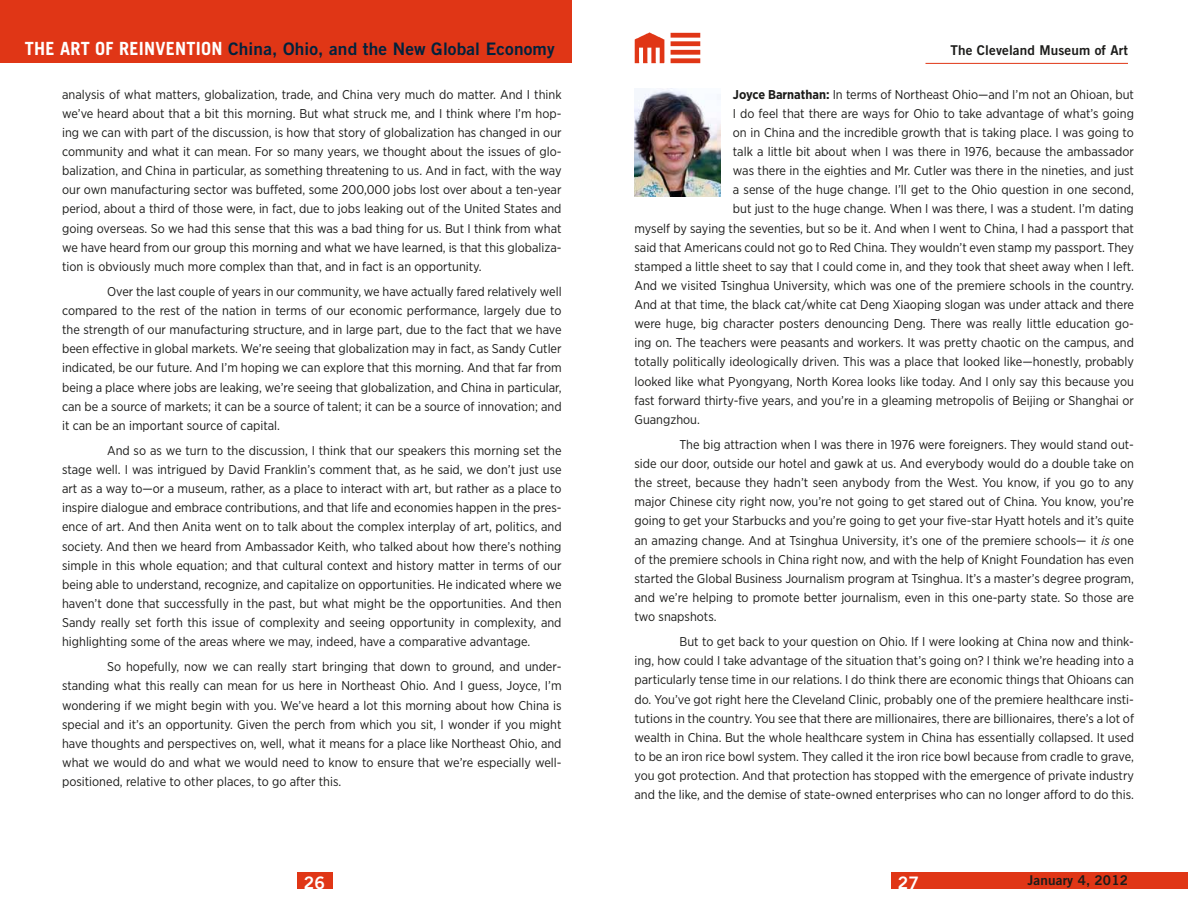
<style>
.page{position:relative;width:1188px;height:918px;background:#fff}
.page>*{position:absolute;margin:0;border:0;box-sizing:border-box;transform-origin:0 0}
.t1{font:17.25px "Trade Gothic Bold Two";letter-spacing:.01em;color:#00223d}
.t2{font:17.25px "Trade Gothic Bold Two";color:#fff}
.t3{font:13.5px "Trade Gothic Bold Two";letter-spacing:.01em;color:#1c1c1a}
.t4{font:12.75px/19.2px "Gotham Narrow";color:#1c1c1a;text-align:justify}
.s1{font-family:"Trade Gothic";font-weight:700;font-size:18.15px;color:#fff}
.s2{font-weight:700}
.s3{font-style:italic}
</style>
<div class="page">
<div style="left:297px;top:872px;width:35px;height:17px;background:#e03616"></div>
<div style="left:891px;top:872px;width:297px;height:17px;background:#e03616"></div>
<img style="left:634px;top:32px;width:67px;height:32px">
<div style="left:0;top:0;width:572px;height:63px;background:#e03616"></div>
<hr style="left:926px;top:63px;width:202px;height:1px;background:#e03616">
<img style="left:634px;top:88px;width:87px;height:108px">
<h1 class="t1" style="left:25px;top:38px;width:532px"><span class="s1">THE ART OF REINVENTION</span> China, Ohio, and the New Global Economy</h1>
<p class="t3" style="left:951px;top:42px;width:179px">The Cleveland Museum of Art</p>
<p class="t4" style="left:62px;top:85px;width:501px">analysis of what matters, globalization, trade, and China very much do matter. And I think we’ve heard about that a bit this morning. But what struck me, and I think where I’m hop&shy;ing we can with part of the discussion, is how that story of globalization has changed in our community and what it can mean. For so many years, we thought about the issues of glo&shy;balization, and China in particular, as something threatening to us. And in fact, with the way our own manufacturing sector was buffeted, some 200,000 jobs lost over about a ten-year period, about a third of those were, in fact, due to jobs leaking out of the United States and going overseas. So we had this sense that this was a bad thing for us. But I think from what we have heard from our group this morning and what we have learned, is that this globaliza&shy;tion is obviously much more complex than that, and in fact is an opportunity.</p>
<p class="t4" style="left:62px;top:282px;width:501px;text-indent:45px">Over the last couple of years in our community, we have actually fared relatively well compared to the rest of the nation in terms of our economic performance, largely due to the strength of our manufacturing structure, and in large part, due to the fact that we have been effective in global markets. We’re seeing that globalization may in fact, as Sandy Cutler indicated, be our future. And I’m hoping we can explore that this morning. And that far from being a place where jobs are leaking, we’re seeing that globalization, and China in particular, can be a source of markets; it can be a source of talent; it can be a source of innovation; and it can be an important source of capital.</p>
<p class="t4" style="left:62px;top:441px;width:501px;text-indent:45px">And so as we turn to the discussion, I think that our speakers this morning set the stage well. I was intrigued by David Franklin’s comment that, as he said, we don’t just use art as a way to—or a museum, rather, as a place to interact with art, but rather as a place to inspire dialogue and embrace contributions, and that life and economies happen in the pres&shy;ence of art. And then Anita went on to talk about the complex interplay of art, politics, and society. And then we heard from Ambassador Keith, who talked about how there’s nothing simple in this whole equation; and that cultural context and history matter in terms of our being able to understand, recognize, and capitalize on opportunities. He indicated where we haven’t done that successfully in the past, but what might be the opportunities. And then Sandy really set forth this issue of complexity and seeing opportunity in complexity, and highlighting some of the areas where we may, indeed, have a comparative advantage.</p>
<p class="t4" style="left:62px;top:657px;width:501px;text-indent:45px">So hopefully, now we can really start bringing that down to ground, and under&shy;standing what this really can mean for us here in Northeast Ohio. And I guess, Joyce, I’m wondering if we might begin with you. We’ve heard a lot this morning about how China is special and it’s an opportunity. Given the perch from which you sit, I wonder if you might have thoughts and perspectives on, well, what it means for a place like Northeast Ohio, and what we would do and what we would need to know to ensure that we’re especially well&shy;positioned, relative to other places, to go after this.</p>
<p class="t4" style="left:733px;top:85px;width:403px"><span class="s2">Joyce Barnathan:</span> In terms of Northeast Ohio—and I’m not an Ohioan, but</p>
<p class="t4" style="left:733px;top:104px;width:403px">I do feel that there are ways for Ohio to take advantage of what’s going</p>
<p class="t4" style="left:733px;top:123px;width:403px">on in China and the incredible growth that is taking place. I was going to</p>
<p class="t4" style="left:733px;top:142px;width:403px">talk a little bit about when I was there in 1976, because the ambassador</p>
<p class="t4" style="left:733px;top:161px;width:403px">was there in the eighties and Mr. Cutler was there in the nineties, and just</p>
<p class="t4" style="left:733px;top:180px;width:403px">a sense of the huge change. I’ll get to the Ohio question in one second,</p>
<p class="t4" style="left:733px;top:199px;width:403px">but just to the huge change. When I was there, I was a student. I’m dating</p>
<p class="t4" style="left:634px;top:218px;width:501px">myself by saying the seventies, but so be it. And when I went to China, I had a passport that</p>
<p class="t4" style="left:634px;top:238px;width:501px">said that Americans could not go to Red China. They wouldn’t even stamp my passport. They</p>
<p class="t4" style="left:634px;top:257px;width:501px">stamped a little sheet to say that I could come in, and they took that sheet away when I left.</p>
<p class="t4" style="left:634px;top:276px;width:501px">And we visited Tsinghua University, which was one of the premiere schools in the country.</p>
<p class="t4" style="left:634px;top:295px;width:501px">And at that time, the black cat/white cat Deng Xiaoping slogan was under attack and there</p>
<p class="t4" style="left:634px;top:314px;width:501px">were huge, big character posters denouncing Deng. There was really little education go-</p>
<p class="t4" style="left:634px;top:333px;width:501px">ing on. The teachers were peasants and workers. It was pretty chaotic on the campus, and</p>
<p class="t4" style="left:634px;top:352px;width:501px">totally politically ideologically driven. This was a place that looked like—honestly, probably</p>
<p class="t4" style="left:634px;top:371px;width:501px">looked like what Pyongyang, North Korea looks like today. And I only say this because you</p>
<p class="t4" style="left:634px;top:391px;width:501px">fast forward thirty-five years, and you’re in a gleaming metropolis of Beijing or Shanghai or</p>
<p class="t4" style="left:634px;top:410px;width:67px">Guangzhou.</p>
<p class="t4" style="left:634px;top:435px;width:501px;text-indent:45px">The big attraction when I was there in 1976 were foreigners. They would stand out&shy;side our door, outside our hotel and gawk at us. And everybody would do a double take on the street, because they hadn’t seen anybody from the West. You know, if you go to any major Chinese city right now, you’re not going to get stared out of China. You know, you’re going to get your Starbucks and you’re going to get your five-star Hyatt hotels and it’s quite an amazing change. And at Tsinghua University, it’s one of the premiere schools— it <span class="s3">is</span> one of the premiere schools in China right now, and with the help of Knight Foundation has even started the Global Business Journalism program at Tsinghua. It’s a master’s degree program, and we’re helping to promote better journalism, even in this one-party state. So those are two snapshots.</p>
<p class="t4" style="left:634px;top:632px;width:501px;text-indent:45px">But to get back to your question on Ohio. If I were looking at China now and think&shy;ing, how could I take advantage of the situation that’s going on? I think we’re heading into a particularly tense time in our relations. I do think there are economic things that Ohioans can do. You’ve got right here the Cleveland Clinic, probably one of the premiere healthcare insti&shy;tutions in the country. You see that there are millionaires, there are billionaires, there’s a lot of wealth in China. But the whole healthcare system in China has essentially collapsed. It used to be an iron rice bowl system. They called it the iron rice bowl because from cradle to grave, you got protection. And that protection has stopped with the emergence of private industry and the like, and the demise of state-owned enterprises who can no longer afford to do this.</p>
<h1 class="t2" style="left:304px;top:872px;width:23px">26</h1>
<h1 class="t2" style="left:898px;top:872px;width:23px">27</h1>
<p class="t3" style="left:1028px;top:871px;width:102px">January 4, 2012</p>
</div>
